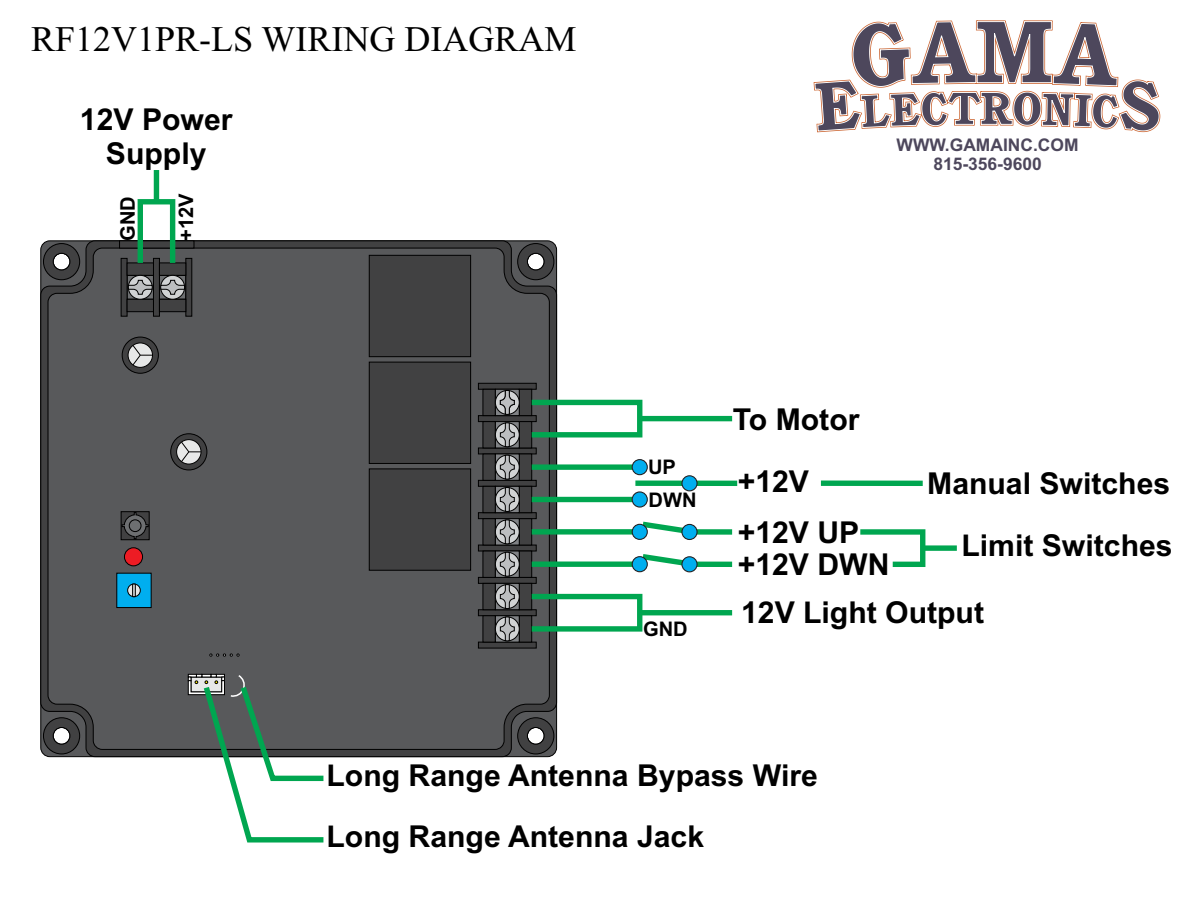
<style>
.page{position:relative;width:1188px;height:918px;background:#fff}
.page>*{position:absolute;margin:0;border:0;box-sizing:border-box;transform-origin:0 0}
.t1{font:36px "Times New Roman";color:#000}
.t2{font:700 30.15px/62.6px "Arial";color:#000}
.t3{font:700 20.1px/32.4px "Arial";color:#000}
.t4{font:700 17.4px/19.5px "Arial";color:#4d475c;text-align:center}
</style>
<div class="page">
<svg style="left:40px;top:241px;width:517px;height:516px;background:#393a3a"></svg>
<div style="left:48px;top:248px;width:502px;height:502px;background:#58595b"></div>
<svg style="left:517px;top:243px;width:37px;height:37px"></svg>
<svg style="left:517px;top:717px;width:37px;height:37px"></svg>
<svg style="left:43px;top:243px;width:37px;height:37px"></svg>
<svg style="left:43px;top:717px;width:37px;height:37px"></svg>
<div style="left:369px;top:255px;width:102px;height:316px;background:#414142"></div>
<svg style="left:478px;top:383px;width:59px;height:265px;background:#545455"></svg>
<svg style="left:119px;top:241px;width:75px;height:7px"></svg>
<svg style="left:121px;top:258px;width:71px;height:59px;background:#505152"></svg>
<svg style="left:122px;top:337px;width:37px;height:36px"></svg>
<svg style="left:128px;top:343px;width:25px;height:25px"></svg>
<svg style="left:133px;top:345px;width:20px;height:20px"></svg>
<svg style="left:171px;top:434px;width:36px;height:36px"></svg>
<svg style="left:176px;top:439px;width:25px;height:25px"></svg>
<svg style="left:181px;top:442px;width:20px;height:20px"></svg>
<svg style="left:121px;top:511px;width:29px;height:29px"></svg>
<div style="left:129px;top:520px;width:12px;height:12px;background:#6d6f71;border:1px solid #000;border-radius:50%"></div>
<div style="left:124px;top:548px;width:19px;height:18px;background:#ed1c24;border:1px solid #000;border-radius:50%"></div>
<svg style="left:116px;top:573px;width:35px;height:35px"></svg>
<svg style="left:210px;top:654px;width:29px;height:2px"></svg>
<div style="left:529px;top:400px;width:113px;height:37px;border:5px solid #00a650"></div>
<div style="left:640px;top:416px;width:92px;height:5px;background:#00a650"></div>
<div style="left:532px;top:464px;width:100px;height:6px;background:#00a650"></div>
<div style="left:532px;top:497px;width:100px;height:5px;background:#00a650"></div>
<div style="left:632px;top:459px;width:16px;height:16px;background:#00aeef;border:1px solid #231f20;border-radius:50%"></div>
<svg style="left:632px;top:491px;width:16px;height:17px"></svg>
<div style="left:635px;top:481px;width:102px;height:5px;background:#00a650"></div>
<svg style="left:681px;top:475px;width:17px;height:16px"></svg>
<div style="left:821px;top:481px;width:102px;height:5px;background:#00a650"></div>
<div style="left:532px;top:529px;width:108px;height:6px;background:#00a650"></div>
<div style="left:690px;top:529px;width:42px;height:6px;background:#00a650"></div>
<svg style="left:638px;top:521px;width:61px;height:14px"></svg>
<div style="left:632px;top:524px;width:16px;height:16px;background:#00aeef;border:1px solid #231f20;border-radius:50%"></div>
<svg style="left:681px;top:524px;width:17px;height:16px"></svg>
<div style="left:532px;top:562px;width:108px;height:5px;background:#00a650"></div>
<div style="left:690px;top:562px;width:42px;height:5px;background:#00a650"></div>
<svg style="left:643px;top:554px;width:56px;height:14px"></svg>
<div style="left:632px;top:556px;width:16px;height:16px;background:#00aeef;border:1px solid #231f20;border-radius:50%"></div>
<svg style="left:681px;top:556px;width:17px;height:16px"></svg>
<div style="left:529px;top:594px;width:113px;height:38px;border:5px solid #00a650"></div>
<div style="left:640px;top:610px;width:92px;height:5px;background:#00a650"></div>
<svg style="left:860px;top:529px;width:66px;height:38px"></svg>
<div style="left:923px;top:545px;width:34px;height:6px;background:#00a650"></div>
<svg style="left:188px;top:674px;width:141px;height:169px"></svg>
<div style="left:138px;top:199px;width:37px;height:67px;border:5px solid #00a650"></div>
<div style="left:154px;top:170px;width:5px;height:32px;background:#00a650"></div>
<svg style="left:814px;top:20px;width:346px;height:112px"></svg>
<p class="t1" style="left:31px;top:26px;width:547px">RF12V1PR-LS WIRING DIAGRAM</p>
<p class="t2" style="left:80px;top:105px;width:154px;line-height:33.8px;text-align:center">12V Power<br>Supply</p>
<p class="t3" style="left:113px;top:241px;width:46px;rotate:-90deg">GND</p>
<p class="t3" style="left:172px;top:241px;width:49px;rotate:-90deg">+12V</p>
<p class="t4" style="left:897px;top:136px;width:183px">WWW.GAMAINC.COM<br>815-356-9600</p>
<p class="t3" style="left:648px;top:453px;width:50px">UP<br>DWN</p>
<p class="t3" style="left:643px;top:615px;width:46px">GND</p>
<p class="t2" style="left:733px;top:391px;width:128px">To Motor +12V</p>
<p class="t2" style="left:738px;top:519px;width:153px;line-height:32.4px">+12V UP +12V DWN</p>
<p class="t2" style="left:927px;top:455px;width:245px">Manual Switches</p>
<p class="t2" style="left:961px;top:517px;width:213px">Limit Switches</p>
<p class="t2" style="left:741px;top:584px;width:245px">12V Light Output</p>
<p class="t2" style="left:327px;top:748px;width:493px;line-height:61.3px">Long Range Antenna Bypass Wire<br>Long Range Antenna Jack</p>
</div>
